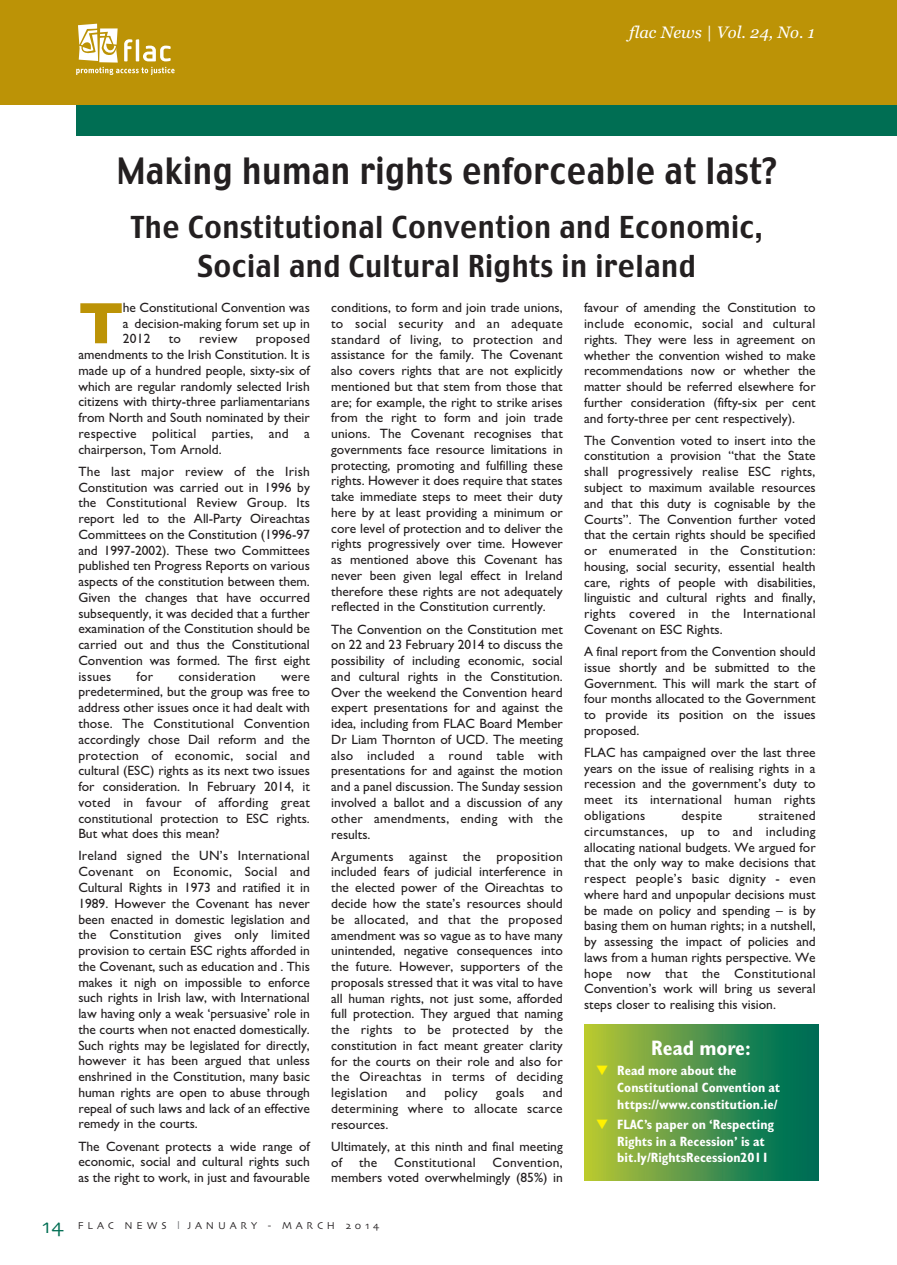
<style>
.page{position:relative;width:897px;height:1265px;background:#fff}
.page>*{position:absolute;margin:0;border:0;box-sizing:border-box;transform-origin:0 0}
.t1{font:700 59.1px "Gill Sans";color:#bc9306}
.t2{font:36px "Charcoal";letter-spacing:.015em;color:#231f20;scale:.85 1}
.t3{font:30px/39px "Charcoal";letter-spacing:.015em;color:#231f20;text-align:center;scale:.9 1}
.t4{font:700 condensed 21px "Gill Sans";color:#fff}
.t5{font:italic 16.5px "Georgia";color:#fff}
.t6{font:13.5px/15.8px "Gill Sans";color:#231f20;text-align:justify}
.t7{font:700 condensed 13.5px/16.5px "Gill Sans";color:#fff}
.t8{font:13.5px "Gill Sans";letter-spacing:.02em;color:#231f20}
.t9{font:10.5px "Skia";letter-spacing:.375em;color:#231f20}
.s1{font-size:21px;color:#006e53}
.s2{font-family:"Frutiger";color:#6c6d70}
.s3{color:#fff101}
</style>
<div class="page">
<div style="left:76px;top:104px;width:820px;height:31px;background:#006e53"></div>
<hr style="left:893px;top:0;width:3px;height:104px;background:#bc9306">
<div style="left:0;top:0;width:893px;height:104px;background:#bc9306"></div>
<svg style="left:76px;top:24px;width:98px;height:51px"></svg>
<div style="left:584px;top:1024px;width:233px;height:156px;background:linear-gradient(to right,#bac637,#00665b)"></div>
<p class="t5" style="left:629px;top:22px;width:187px">flac News | Vol. 24, No. 1</p>
<h2 class="t2" style="left:117px;top:151px;width:776px">Making human rights enforceable at last?</h2>
<h3 class="t3" style="left:131px;top:208px;width:703px">The Constitutional Convention and Economic,<br>Social and Cultural Rights in ireland</h3>
<h1 class="t1" style="left:78px;top:288px;width:47px">T</h1>
<p class="t6" style="left:123px;top:299px;width:188px">he Constitutional Convention was a decision-making forum set up in 2012</p>
<p class="t6" style="left:78px;top:331px;width:233px;text-indent:177px">proposed amendments to the Irish Constitution. It is made up of a hundred people, sixty-six of which are regular randomly selected Irish citizens with thirty-three parliamentarians from North and South nominated by their respective political parties, and a chairperson, Tom Arnold.</p>
<p class="t6" style="left:78px;top:463px;width:233px">The last major review of the Irish Constitution was carried out in 1996 by the Constitutional review Group. Its report led to the All-Party oireachtas Committees on the Constitution (1996-97 and 1997-2002). These two Committees published ten Progress reports on various aspects of the constitution between them.<br>Given the changes that have occurred subsequently, it was decided that a further examination of the Constitution should be carried out and thus the Constitutional Convention was formed. The first eight issues</p>
<p class="t6" style="left:169px;top:331px;width:14px">to</p>
<p class="t6" style="left:199px;top:331px;width:40px">review</p>
<p class="t6" style="left:136px;top:668px;width:18px">for</p>
<p class="t8" style="left:178px;top:668px;width:79px">consideration</p>
<p class="t6" style="left:78px;top:668px;width:233px;text-indent:203px">were predetermined, but the group was free to address other issues once it had dealt with those. The Constitutional Convention accordingly chose Dail reform and the protection of economic, social and cultural (ESC) rights as its next two issues for consideration. In February 2014, it voted in favour of affording great constitutional protection to ESC rights.<br>But what does this mean?</p>
<p class="t6" style="left:78px;top:847px;width:233px">Ireland signed the UN’s International Covenant on Economic, Social and Cultural rights in 1973 and ratified it in 1989. However the Covenant has never been enacted in domestic legislation and the Constitution gives only limited provision to certain ESC rights afforded in the Covenant, such as education and . This makes it nigh on impossible to enforce such rights in Irish law, with International law having only a weak ‘persuasive’ role in the courts when not enacted domestically.<br>Such rights may be legislated for directly, however it has been argued that unless enshrined in the Constitution, many basic human rights are open to abuse through repeal of such laws and lack of an effective remedy in the courts.</p>
<p class="t6" style="left:78px;top:1137px;width:233px">The Covenant protects a wide range of economic, social and cultural rights such as the right to work, in just and favourable</p>
<p class="t6" style="left:331px;top:299px;width:233px">conditions, to form and join trade unions, to social security and an adequate standard of living, to protection and assistance for the family. The Covenant also covers rights that are not explicitly mentioned but that stem from those that are; for example, the right to strike arises from the right to form and join trade unions. The Covenant recognises that governments face resource limitations in protecting, promoting and fulfilling these rights. However it does require that states take immediate steps to meet their duty here by at least providing a minimum or core level of protection and to deliver the rights progressively over time. However as mentioned above this Covenant has never been given legal effect in Ireland therefore these rights are not adequately reflected in the Constitution currently.</p>
<p class="t6" style="left:331px;top:621px;width:233px">The Convention on the Constitution met on 22 and 23 February 2014 to discuss the possibility of including economic, social and cultural rights in the Constitution. over the weekend the Convention heard expert presentations for and against the idea, including from FLAC Board Member Dr Liam Thornton of UCD. The meeting also included a round table with presentations for and against the motion and a panel discussion. The Sunday session involved a ballot and a discussion of any other amendments, ending with the results.</p>
<p class="t6" style="left:331px;top:848px;width:233px">Arguments against the proposition included fears of judicial interference in the elected power of the oireachtas to decide how the state’s resources should be allocated, and that the proposed amendment was so vague as to have many unintended, negative consequences into the future. However, supporters of the proposals stressed that it was vital to have all human rights, not just some, afforded full protection. They argued that naming the rights to be protected by the constitution in fact meant greater clarity for the courts on their role and also for the oireachtas in terms of deciding legislation</p>
<p class="t6" style="left:331px;top:1084px;width:233px;text-indent:212px">and determining where to allocate scarce resources.</p>
<p class="t6" style="left:331px;top:1138px;width:233px">Ultimately, at this ninth and final meeting of the Constitutional Convention, members voted overwhelmingly (85%) in</p>
<p class="t6" style="left:406px;top:1084px;width:21px">and</p>
<p class="t6" style="left:444px;top:1084px;width:35px">policy</p>
<p class="t6" style="left:496px;top:1084px;width:30px">goals</p>
<p class="t9" style="left:42px;top:1219px;width:338px"><span class="s1">14</span> FLAC NEWS <span class="s2">l</span> JANUARY - MARCH 2014</p>
<p class="t6" style="left:584px;top:300px;width:233px">favour of amending the Constitution to include economic, social and cultural rights. They were less in agreement on whether the convention wished to make recommendations now or whether the matter should be referred elsewhere for further consideration (fifty-six per cent and forty-three per cent respectively).</p>
<p class="t6" style="left:584px;top:432px;width:233px">The Convention voted to insert into the constitution a provision “that the State shall progressively realise ESC rights, subject to maximum available resources and that this duty is cognisable by the Courts”. The Convention further voted that the certain rights should be specified or enumerated in the Constitution: housing, social security, essential health care, rights of people with disabilities, linguistic and cultural rights and finally, rights covered in the International Covenant on ESC rights.</p>
<p class="t6" style="left:584px;top:643px;width:233px">A final report from the Convention should issue shortly and be submitted to the Government. This will mark the start of four months allocated to the Government to provide its position on the issues proposed.</p>
<p class="t6" style="left:584px;top:744px;width:233px">FLAC has campaigned over the last three years on the issue of realising rights in a recession and the government’s duty to meet its international human rights obligations</p>
<p class="t6" style="left:584px;top:807px;width:233px;text-indent:174px">straitened circumstances, up to and including allocating national budgets. We argued for that the only way to make decisions that respect people’s basic dignity - even where hard and unpopular decisions must be made on policy and spending – is by basing them on human rights; in a nutshell, by assessing the impact of policies and laws from a human rights perspective. We hope now that the Constitutional Convention’s work will bring us several steps closer to realising this vision.</p>
<p class="t8" style="left:681px;top:807px;width:42px">despite</p>
<h3 class="t4" style="left:651px;top:1035px;width:101px">Read more:</h3>
<p class="t7" style="left:617px;top:1062px;width:164px;text-indent:-21px"><span class="s3">▼</span> Read more about the<br>Constitutional Convention at https://www.constitution.ie/</p>
<p class="t7" style="left:617px;top:1116px;width:158px;text-indent:-21px"><span class="s3">▼</span> FLAC’s paper on ‘Respecting<br>Rights in a Recession’ is at bit.ly/RightsRecession2011</p>
</div>
